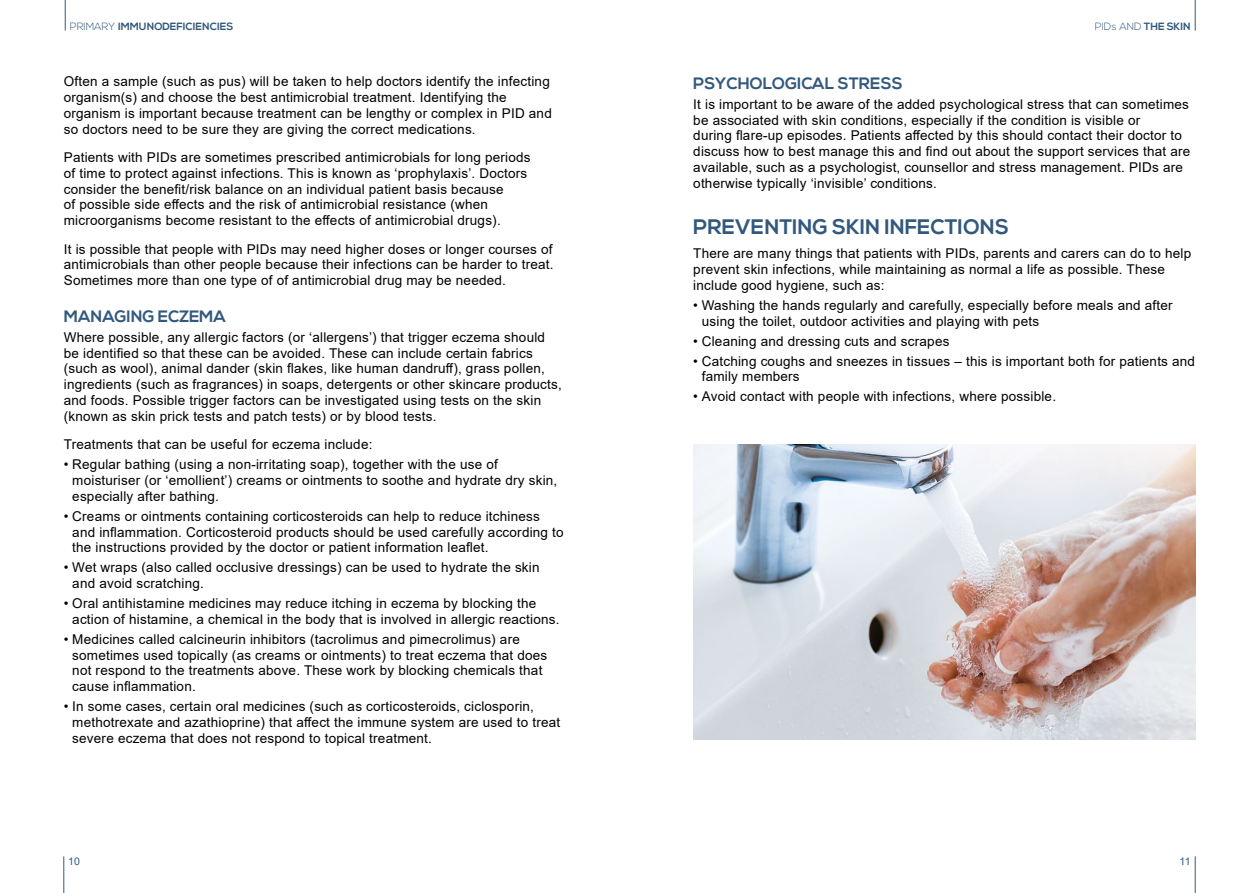
<style>
.page{position:relative;width:1259px;height:893px;background:#fff}
.page>*{position:absolute;margin:0;border:0;box-sizing:border-box;transform-origin:0 0}
.t1{font:700 21px "Nexa";color:#32597d}
.t2{font:700 16.5px "Nexa";color:#32597d}
.t3{font:13.5px/15.8px "Arial";letter-spacing:.015em;color:#000}
.t4{font:700 10.5px "Nexa";color:#32597d}
.t5{font:300 10.5px "Nexa";color:#32597d}
.t6{font:10.5px "Arial";color:#32597d}
.s1{font-weight:300}
.s2{font-weight:700}
</style>
<div class="page">
<hr style="left:1194px;top:856px;width:1px;height:37px;background:#32597d">
<hr style="left:63px;top:856px;width:1px;height:37px;background:#32597d">
<hr style="left:1194px;top:0;width:1px;height:31px;background:#32597d">
<hr style="left:65px;top:0;width:1px;height:31px;background:#32597d">
<img style="left:693px;top:444px;width:502px;height:296px">
<p class="t4" style="left:70px;top:20px;width:165px"><span class="s1">PRIMARY</span> IMMUNODEFICIENCIES</p>
<p class="t5" style="left:1095px;top:20px;width:97px">PIDs AND <span class="s2">THE SKIN</span></p>
<p class="t3" style="left:64px;top:74px;width:489px">Often a sample (such as pus) will be taken to help doctors identify the infecting organism(s) and choose the best antimicrobial treatment. Identifying the organism is important because treatment can be lengthy or complex in PID and so doctors need to be sure they are giving the correct medications.</p>
<p class="t3" style="left:64px;top:149px;width:468px">Patients with PIDs are sometimes prescribed antimicrobials for long periods of time to protect against infections. This is known as ‘prophylaxis’. Doctors consider the benefit/risk balance on an individual patient basis because<br>of possible side effects and the risk of antimicrobial resistance (when microorganisms become resistant to the effects of antimicrobial drugs).</p>
<p class="t3" style="left:64px;top:241px;width:491px;text-align:justify">It is possible that people with PIDs may need higher doses or longer courses of antimicrobials than other people because their infections can be harder to treat.<br>Sometimes more than one type of of antimicrobial drug may be needed.</p>
<p class="t2" style="left:64px;top:307px;width:164px">MANAGING ECZEMA</p>
<p class="t3" style="left:64px;top:329px;width:499px">Where possible, any allergic factors (or ‘allergens’) that trigger eczema should be identified so that these can be avoided. These can include certain fabrics (such as wool), animal dander (skin flakes, like human dandruff), grass pollen, ingredients (such as fragrances) in soaps, detergents or other skincare products, and foods. Possible trigger factors can be investigated using tests on the skin (known as skin prick tests and patch tests) or by blood tests.</p>
<p class="t3" style="left:64px;top:437px;width:310px">Treatments that can be useful for eczema include:</p>
<p class="t3" style="left:72px;top:457px;width:486px;text-indent:-9px">• Regular bathing (using a non-irritating soap), together with the use of moisturiser (or ‘emollient’) creams or ointments to soothe and hydrate dry skin, especially after bathing.</p>
<p class="t3" style="left:72px;top:508px;width:493px;text-indent:-9px">• Creams or ointments containing corticosteroids can help to reduce itchiness and inflammation. Corticosteroid products should be used carefully according to the instructions provided by the doctor or patient information leaflet.</p>
<p class="t3" style="left:72px;top:560px;width:469px;text-indent:-9px">• Wet wraps (also called occlusive dressings) can be used to hydrate the skin and avoid scratching.</p>
<p class="t3" style="left:72px;top:595px;width:489px;text-indent:-9px">• Oral antihistamine medicines may reduce itching in eczema by blocking the action of histamine, a chemical in the body that is involved in allergic reactions.</p>
<p class="t3" style="left:72px;top:631px;width:476px;text-indent:-9px">• Medicines called calcineurin inhibitors (tacrolimus and pimecrolimus) are sometimes used topically (as creams or ointments) to treat eczema that does not respond to the treatments above. These work by blocking chemicals that cause inflammation.</p>
<p class="t3" style="left:72px;top:698px;width:489px;text-indent:-9px">• In some cases, certain oral medicines (such as corticosteroids, ciclosporin, methotrexate and azathioprine) that affect the immune system are used to treat severe eczema that does not respond to topical treatment.</p>
<p class="t2" style="left:693px;top:74px;width:211px">PSYCHOLOGICAL STRESS</p>
<p class="t3" style="left:693px;top:96px;width:498px">It is important to be aware of the added psychological stress that can sometimes be associated with skin conditions, especially if the condition is visible or<br>during flare-up episodes. Patients affected by this should contact their doctor to discuss how to best manage this and find out about the support services that are available, such as a psychologist, counsellor and stress management. PIDs are otherwise typically ‘invisible’ conditions.</p>
<h1 class="t1" style="left:693px;top:215px;width:317px">PREVENTING SKIN INFECTIONS</h1>
<p class="t3" style="left:693px;top:246px;width:499px">There are many things that patients with PIDs, parents and carers can do to help prevent skin infections, while maintaining as normal a life as possible. These include good hygiene, such as:</p>
<p class="t3" style="left:702px;top:297px;width:472px;text-indent:-9px">• Washing the hands regularly and carefully, especially before meals and after using the toilet, outdoor activities and playing with pets</p>
<p class="t3" style="left:693px;top:333px;width:258px">• Cleaning and dressing cuts and scrapes</p>
<p class="t3" style="left:702px;top:353px;width:495px;text-indent:-9px">• Catching coughs and sneezes in tissues – this is important both for patients and family members</p>
<p class="t3" style="left:693px;top:389px;width:364px">• Avoid contact with people with infections, where possible.</p>
<p class="t6" style="left:68px;top:854px;width:13px">10</p>
<p class="t6" style="left:1179px;top:854px;width:13px">11</p>
</div>
